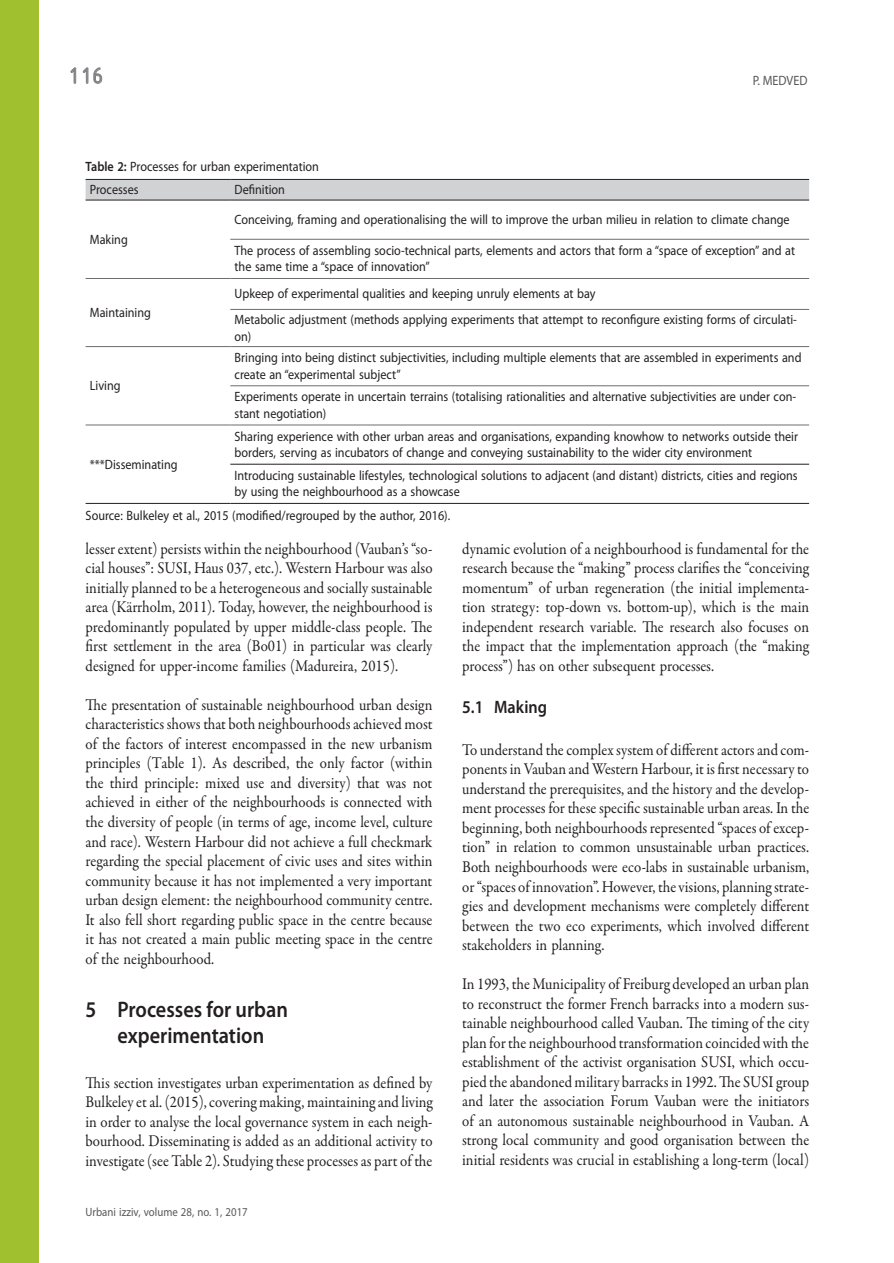
<style>
.page{position:relative;width:894px;height:1263px;background:#fff}
.page>*{position:absolute;margin:0;border:0;box-sizing:border-box;transform-origin:0 0}
.t1{font:24px "ISOCTEUR";color:#808285}
.t2{font:600 22.5px/25.5px "Myriad Pro";color:#231f20;text-align:center;scale:.9 1}
.t3{font:600 18px "Myriad Pro";color:#231f20;scale:.9 1}
.t4{font:16.5px/19.5px "Garamond Premr Pro";color:#231f20;text-align:justify;scale:.9 1}
.t5{font:13.5px/16.5px "Myriad Pro";color:#231f20;scale:.9 1}
.t6{font:13.5px "Myriad Pro";color:#57585a;scale:.9 1}
.t7{font:12px "Myriad Pro";color:#57585a;scale:.9 1}
.s1{font-weight:600}
</style>
<div class="page">
<svg style="left:70px;top:67px;width:6px;height:17px"></svg>
<svg style="left:82px;top:67px;width:20px;height:17px"></svg>
<div style="left:0;top:0;width:39px;height:1262px;background:#a1c030"></div>
<div style="left:86px;top:180px;width:722px;height:20px;background:#d1d2d4"></div>
<svg style="left:86px;top:238px;width:722px;height:265px"></svg>
<hr style="left:230px;top:239px;width:578px;height:1px;background:#6c6d70">
<hr style="left:230px;top:278px;width:578px;height:1px;background:#6c6d70">
<hr style="left:230px;top:309px;width:578px;height:1px;background:#6c6d70">
<hr style="left:230px;top:346px;width:578px;height:1px;background:#6c6d70">
<hr style="left:86px;top:179px;width:144px;height:1px;background:#231f20">
<hr style="left:230px;top:179px;width:578px;height:1px;background:#231f20">
<hr style="left:86px;top:200px;width:144px;height:1px;background:#231f20">
<hr style="left:230px;top:200px;width:578px;height:1px;background:#231f20">
<hr style="left:86px;top:278px;width:144px;height:1px;background:#6c6d70">
<hr style="left:86px;top:346px;width:144px;height:1px;background:#6c6d70">
<hr style="left:230px;top:385px;width:578px;height:1px;background:#6c6d70">
<hr style="left:86px;top:424px;width:144px;height:1px;background:#6c6d70">
<hr style="left:230px;top:424px;width:578px;height:1px;background:#6c6d70">
<hr style="left:230px;top:464px;width:578px;height:1px;background:#231f20">
<hr style="left:86px;top:503px;width:144px;height:1px;background:#231f20">
<hr style="left:230px;top:503px;width:578px;height:1px;background:#231f20">
<h1 class="t1" style="left:65px;top:60px;width:43px">116</h1>
<p class="t5" style="left:90px;top:155px;width:256px;line-height:23.2px;text-indent:-4px"><span class="s1">Table 2:</span> Processes for urban experimentation<br>Processes</p>
<p class="t5" style="left:234px;top:181px;width:58px">Definition</p>
<p class="t6" style="left:752px;top:73px;width:62px">P. MEDVED</p>
<p class="t5" style="left:90px;top:231px;width:44px">Making</p>
<p class="t5" style="left:90px;top:304px;width:69px">Maintaining</p>
<p class="t5" style="left:90px;top:377px;width:36px">Living</p>
<p class="t5" style="left:234px;top:211px;width:618px">Conceiving, framing and operationalising the will to improve the urban milieu in relation to climate change</p>
<p class="t5" style="left:234px;top:242px;width:624px">The process of assembling socio-technical parts, elements and actors that form a “space of exception” and at the same time a “space of innovation”</p>
<p class="t5" style="left:234px;top:281px;width:626px;line-height:25.8px">Upkeep of experimental qualities and keeping unruly elements at bay<br>Metabolic adjustment (methods applying experiments that attempt to reconfigure existing forms of circulati-</p>
<p class="t5" style="left:234px;top:328px;width:20px">on)</p>
<p class="t5" style="left:234px;top:350px;width:631px">Bringing into being distinct subjectivities, including multiple elements that are assembled in experiments and create an “experimental subject”</p>
<p class="t5" style="left:234px;top:389px;width:625px">Experiments operate in uncertain terrains (totalising rationalities and alternative subjectivities are under con&shy;stant negotiation)</p>
<p class="t5" style="left:234px;top:428px;width:627px">Sharing experience with other urban areas and organisations, expanding knowhow to networks outside their borders, serving as incubators of change and conveying sustainability to the wider city environment</p>
<p class="t5" style="left:234px;top:467px;width:627px">Introducing sustainable lifestyles, technological solutions to adjacent (and distant) districts, cities and regions by using the neighbourhood as a showcase</p>
<p class="t5" style="left:86px;top:508px;width:406px">Source: Bulkeley et al., 2015 (modified/regrouped by the author, 2016).</p>
<p class="t5" style="left:90px;top:456px;width:99px">***Disseminating</p>
<p class="t4" style="left:86px;top:539px;width:387px">lesser extent) persists within the neighbourhood (Vauban’s “so&shy;cial houses”: SUSI, Haus 037, etc.). Western Harbour was also initially planned to be a heterogeneous and socially sustainable area (Kärrholm, 2011). Today, however, the neighbourhood is predominantly populated by upper middle-class people. The first settlement in the area (Bo01) in particular was clearly designed for upper-income families (Madureira, 2015).</p>
<p class="t4" style="left:86px;top:695px;width:387px">The presentation of sustainable neighbourhood urban design characteristics shows that both neighbourhoods achieved most of the factors of interest encompassed in the new urbanism principles (Table 1). As described, the only factor (within the third principle: mixed use and diversity) that was not achieved in either of the neighbourhoods is connected with the diversity of people (in terms of age, income level, culture and race). Western Harbour did not achieve a full checkmark regarding the special placement of civic uses and sites within community because it has not implemented a very important urban design element: the neighbourhood community centre.<br>It also fell short regarding public space in the centre because it has not created a main public meeting space in the centre of the neighbourhood.</p>
<h2 class="t2" style="left:86px;top:996px;width:226px">5 Processes for urban experimentation</h2>
<p class="t4" style="left:86px;top:1072px;width:387px">This section investigates urban experimentation as defined by Bulkeley et al. (2015), covering making, maintaining and living in order to analyse the local governance system in each neigh&shy;bourhood. Disseminating is added as an additional activity to investigate (see Table 2). Studying these processes as part of the</p>
<p class="t7" style="left:86px;top:1205px;width:182px">Urbani izziv, volume 28, no. 1, 2017</p>
<p class="t4" style="left:462px;top:539px;width:387px">dynamic evolution of a neighbourhood is fundamental for the research because the “making” process clarifies the “conceiving momentum” of urban regeneration (the initial implementa&shy;tion strategy: top-down vs. bottom-up), which is the main independent research variable. The research also focuses on the impact that the implementation approach (the “making process”) has on other subsequent processes.</p>
<p class="t3" style="left:462px;top:695px;width:96px">5.1 Making</p>
<p class="t4" style="left:462px;top:740px;width:387px">To understand the complex system of different actors and com&shy;ponents in Vauban and Western Harbour, it is first necessary to understand the prerequisites, and the history and the develop&shy;ment processes for these specific sustainable urban areas. In the beginning, both neighbourhoods represented “spaces of excep&shy;tion” in relation to common unsustainable urban practices.<br>Both neighbourhoods were eco-labs in sustainable urbanism, or “spaces of innovation”. However, the visions, planning strate&shy;gies and development mechanisms were completely different between the two eco experiments, which involved different stakeholders in planning.</p>
<p class="t4" style="left:462px;top:974px;width:387px">In 1993, the Municipality of Freiburg developed an urban plan to reconstruct the former French barracks into a modern sus&shy;tainable neighbourhood called Vauban. The timing of the city plan for the neighbourhood transformation coincided with the establishment of the activist organisation SUSI, which occu&shy;pied the abandoned military barracks in 1992. The SUSI group and later the association Forum Vauban were the initiators of an autonomous sustainable neighbourhood in Vauban. A strong local community and good organisation between the initial residents was crucial in establishing a long-term (local)</p>
</div>
